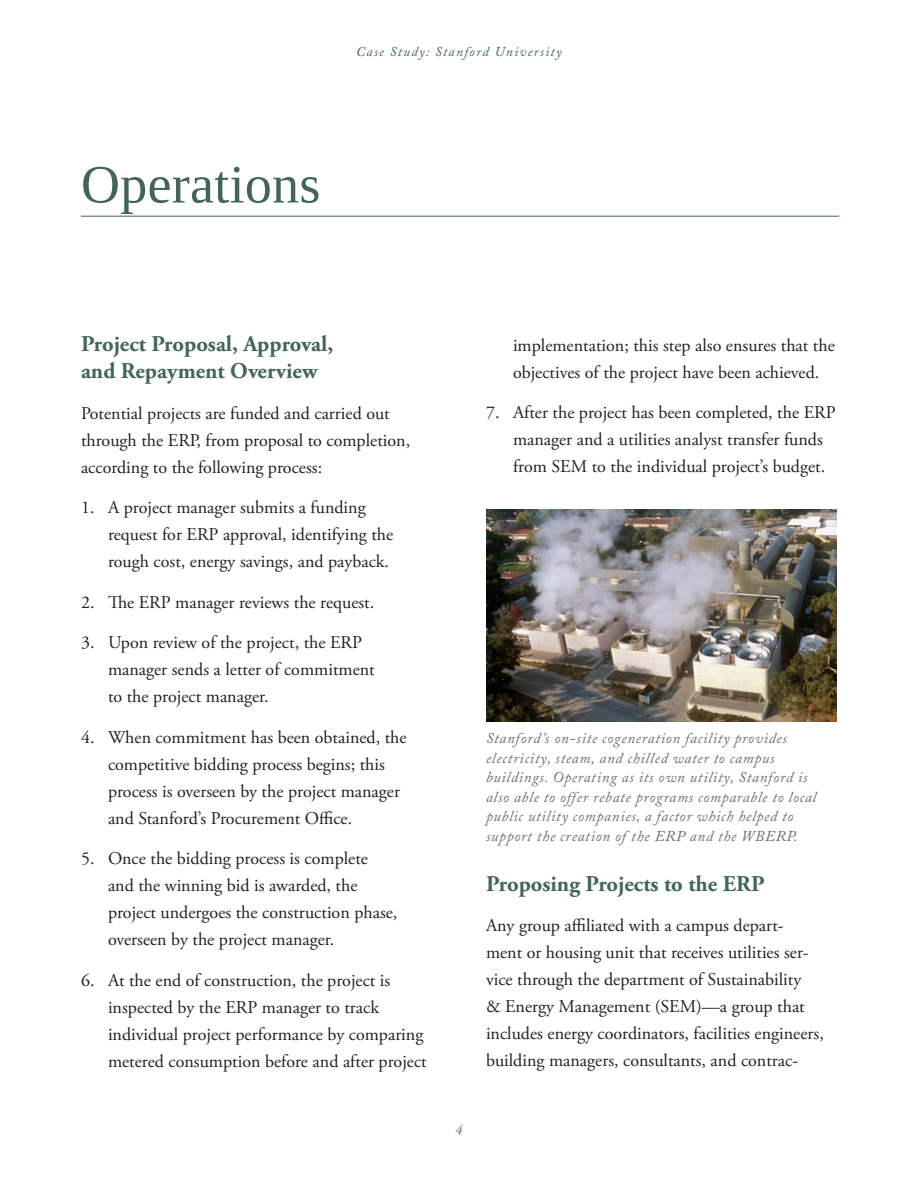
<style>
.page{position:relative;width:918px;height:1188px;background:#fff}
.page>*{position:absolute;margin:0;border:0;box-sizing:border-box;transform-origin:0 0}
.t1{font:54px "Tinos";letter-spacing:.005em;color:#416654}
.t2{font:700 22.5px/27px "Adobe Garamond Pro";color:#416654}
.t3{font:18px/27px "Adobe Garamond Pro";color:#231f20}
.t4{font:italic 15px/19.5px "Adobe Caslon Pro";letter-spacing:.05em;color:#6c6d70}
.t5{font:italic 13.5px "Adobe Caslon Pro";letter-spacing:.1em;color:#416654}
.t6{font:italic 13.5px "Adobe Garamond Pro";color:#416654}
</style>
<div class="page">
<hr style="left:81px;top:216px;width:758px;height:1px;background:#416654">
<img style="left:486px;top:509px;width:351px;height:212px">
<p class="t5" style="left:356px;top:43px;width:207px">Case Study: Stanford University</p>
<h1 class="t1" style="left:81px;top:156px;width:241px">Operations</h1>
<p class="t2" style="left:81px;top:331px;width:254px">Project Proposal, Approval, and Repayment Overview</p>
<p class="t3" style="left:81px;top:400px;width:331px">Potential projects are funded and carried out through the ERP, from proposal to completion, according to the following process:</p>
<p class="t3" style="left:108px;top:494px;width:287px;text-indent:-27px">1. A project manager submits a funding request for ERP approval, identifying the rough cost, energy savings, and payback.</p>
<p class="t3" style="left:81px;top:589px;width:295px">2. The ERP manager reviews the request.</p>
<p class="t3" style="left:108px;top:629px;width:268px;text-indent:-27px">3. Upon review of the project, the ERP manager sends a letter of commitment to the project manager.</p>
<p class="t3" style="left:108px;top:724px;width:300px;text-indent:-27px">4. When commitment has been obtained, the competitive bidding process begins; this process is overseen by the project manager and Stanford’s Procurement Office.</p>
<p class="t3" style="left:108px;top:845px;width:291px;text-indent:-27px">5. Once the bidding process is complete and the winning bid is awarded, the project undergoes the construction phase, overseen by the project manager.</p>
<p class="t3" style="left:108px;top:967px;width:320px;text-indent:-27px">6. At the end of construction, the project is inspected by the ERP manager to track individual project performance by comparing metered consumption before and after project</p>
<p class="t3" style="left:513px;top:332px;width:323px">implementation; this step also ensures that the objectives of the project have been achieved.</p>
<p class="t3" style="left:513px;top:400px;width:324px;text-indent:-27px">7. After the project has been completed, the ERP manager and a utilities analyst transfer funds from SEM to the individual project’s budget.</p>
<p class="t4" style="left:486px;top:728px;width:332px">Stanford’s on-site cogeneration facility provides electricity, steam, and chilled water to campus buildings. Operating as its own utility, Stanford is also able to offer rebate programs comparable to local public utility companies, a factor which helped to support the creation of the ERP and the WBERP.</p>
<p class="t2" style="left:486px;top:871px;width:280px">Proposing Projects to the ERP</p>
<p class="t3" style="left:486px;top:913px;width:339px">Any group affiliated with a campus depart&shy;ment or housing unit that receives utilities ser&shy;vice through the department of Sustainability<br>&amp; Energy Management (SEM)—a group that includes energy coordinators, facilities engineers, building managers, consultants, and contrac-</p>
<p class="t6" style="left:456px;top:1122px;width:8px">4</p>
</div>
